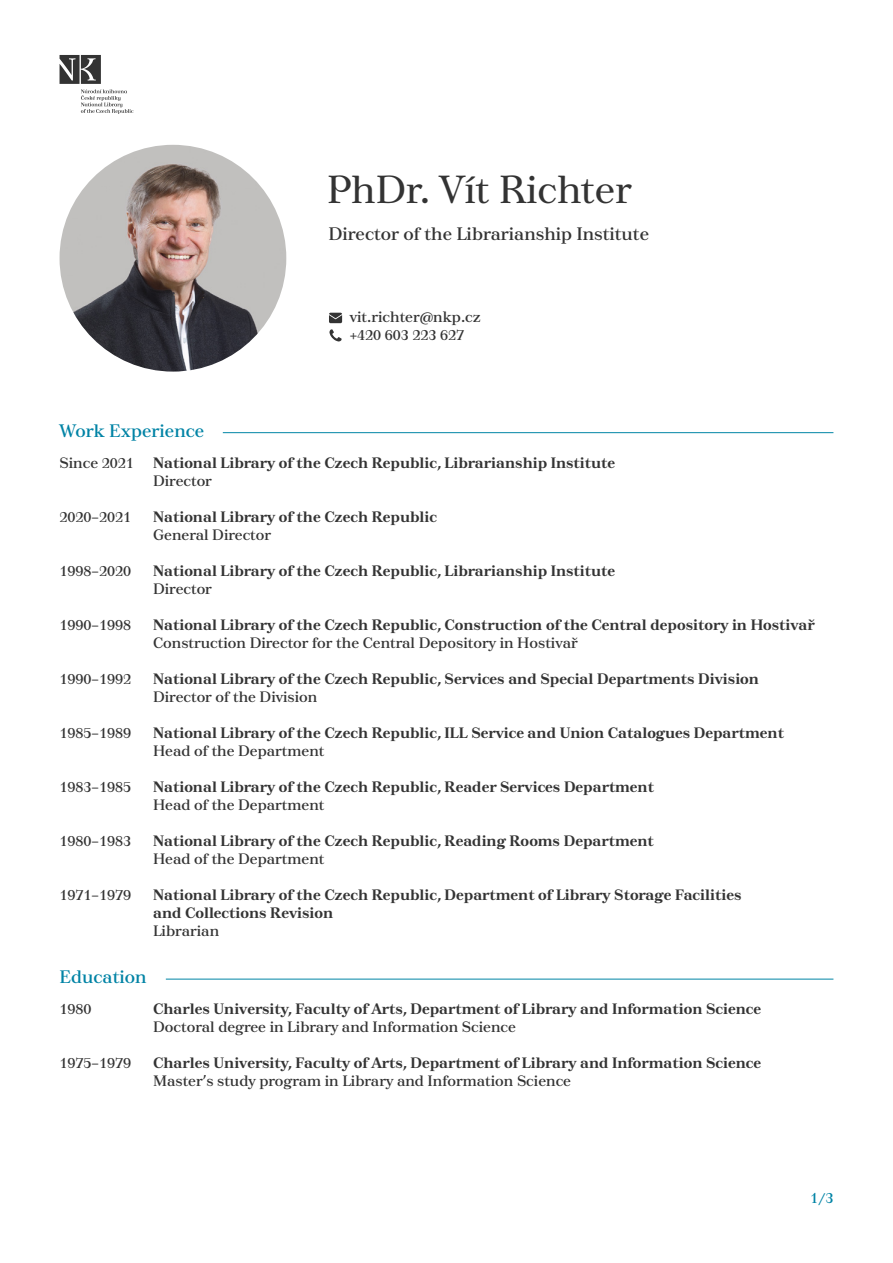
<style>
.page{position:relative;width:893px;height:1263px;background:#fff}
.page>*{position:absolute;margin:0;border:0;box-sizing:border-box;transform-origin:0 0}
.t1{font:39px "Tusar Deco";color:#333}
.t2{font:18px "Tusar Text";color:#333}
.t3{font:18px "Tusar Text";color:#0083a5}
.t4{font:700 15px/18px "Tusar Text";color:#333}
.t5{font:15px/18px "Tusar Text";color:#333}
.t6{font:15px "Tusar Text";color:#0083a5}
</style>
<div class="page">
<img style="left:60px;top:145px;width:226px;height:227px;border-radius:113px">
<svg style="left:329px;top:313px;width:13px;height:10px"></svg>
<svg style="left:329px;top:329px;width:13px;height:12px"></svg>
<svg style="left:60px;top:55px;width:73px;height:59px"></svg>
<hr style="left:223px;top:432px;width:610px;height:1px;background:#0085a6">
<hr style="left:166px;top:979px;width:667px;height:1px;background:#0085a6">
<h1 class="t1" style="left:327px;top:167px;width:307px">PhDr. Vít Richter</h1>
<p class="t2" style="left:328px;top:224px;width:322px">Director of the Librarianship Institute</p>
<p class="t5" style="left:350px;top:309px;width:133px">vit.richter@nkp.cz +420 603 223 627</p>
<p class="t3" style="left:60px;top:421px;width:146px">Work Experience</p>
<p class="t5" style="left:60px;top:454px;width:76px">Since 2021</p>
<p class="t4" style="left:153px;top:454px;width:464px">National Library of the Czech Republic, Librarianship Institute</p>
<p class="t5" style="left:153px;top:472px;width:60px">Director</p>
<p class="t5" style="left:60px;top:508px;width:73px">2020–2021</p>
<p class="t4" style="left:153px;top:508px;width:285px">National Library of the Czech Republic</p>
<p class="t5" style="left:153px;top:526px;width:120px">General Director</p>
<p class="t5" style="left:60px;top:562px;width:73px">1998–2020</p>
<p class="t4" style="left:153px;top:562px;width:464px">National Library of the Czech Republic, Librarianship Institute</p>
<p class="t5" style="left:153px;top:580px;width:60px">Director</p>
<p class="t5" style="left:60px;top:616px;width:73px">1990–1998</p>
<p class="t4" style="left:153px;top:616px;width:663px">National Library of the Czech Republic, Construction of the Central depository in Hostivař</p>
<p class="t5" style="left:153px;top:634px;width:426px">Construction Director for the Central Depository in Hostivař</p>
<p class="t5" style="left:60px;top:670px;width:73px">1990–1992</p>
<p class="t4" style="left:153px;top:670px;width:607px">National Library of the Czech Republic, Services and Special Departments Division</p>
<p class="t5" style="left:153px;top:688px;width:166px">Director of the Division</p>
<p class="t5" style="left:60px;top:724px;width:73px">1985–1989</p>
<p class="t4" style="left:153px;top:724px;width:632px">National Library of the Czech Republic, ILL Service and Union Catalogues Department</p>
<p class="t5" style="left:153px;top:742px;width:173px">Head of the Department</p>
<p class="t5" style="left:60px;top:778px;width:73px">1983–1985</p>
<p class="t4" style="left:153px;top:778px;width:502px">National Library of the Czech Republic, Reader Services Department</p>
<p class="t5" style="left:153px;top:796px;width:173px">Head of the Department</p>
<p class="t5" style="left:60px;top:832px;width:73px">1980–1983</p>
<p class="t4" style="left:153px;top:832px;width:502px">National Library of the Czech Republic, Reading Rooms Department</p>
<p class="t5" style="left:153px;top:850px;width:173px">Head of the Department</p>
<p class="t5" style="left:60px;top:886px;width:73px">1971–1979</p>
<p class="t4" style="left:153px;top:886px;width:590px">National Library of the Czech Republic, Department of Library Storage Facilities and Collections Revision</p>
<p class="t5" style="left:153px;top:922px;width:68px">Librarian</p>
<p class="t3" style="left:60px;top:967px;width:89px">Education</p>
<p class="t5" style="left:60px;top:1000px;width:34px">1980</p>
<p class="t4" style="left:153px;top:1000px;width:609px">Charles University, Faculty of Arts, Department of Library and Information Science</p>
<p class="t5" style="left:153px;top:1018px;width:364px">Doctoral degree in Library and Information Science</p>
<p class="t5" style="left:60px;top:1054px;width:73px">1975–1979</p>
<p class="t4" style="left:153px;top:1054px;width:609px">Charles University, Faculty of Arts, Department of Library and Information Science</p>
<p class="t5" style="left:153px;top:1072px;width:419px">Master’s study program in Library and Information Science</p>
<p class="t6" style="left:810px;top:1190px;width:25px">1/3</p>
</div>
